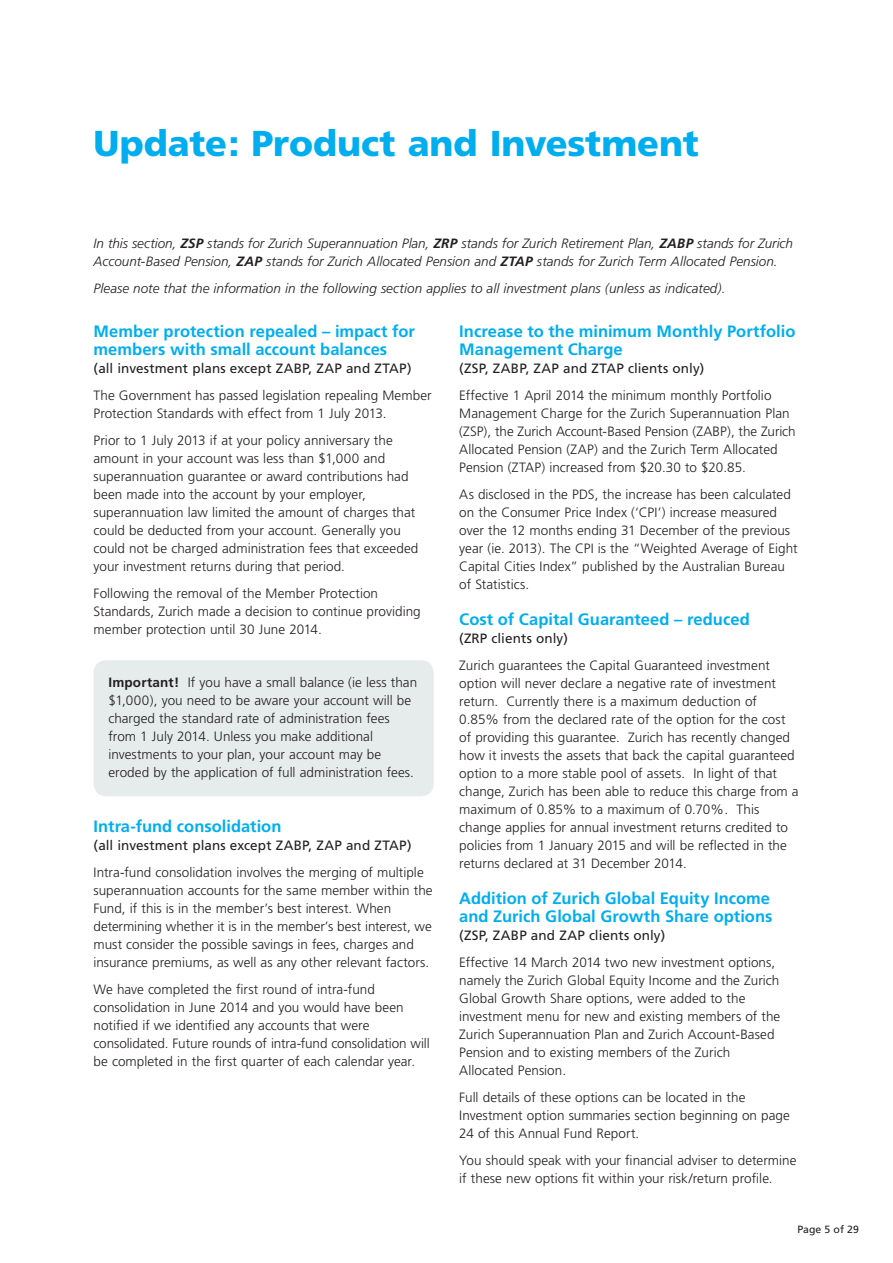
<style>
.page{position:relative;width:893px;height:1263px;background:#fff}
.page>*{position:absolute;margin:0;border:0;box-sizing:border-box;transform-origin:0 0}
.Head_1{font:900 36px "Frutiger";letter-spacing:-.005em;color:#00aeef}
.Head_2{font:700 16.5px/18px "Frutiger";color:#00aeef}
.Body{font:300 13.5px/18px "Frutiger";color:#231f20}
.Body-2{font:italic 300 13.5px/18px "Frutiger";color:#231f20}
.Body-3{font:13.5px "Frutiger";letter-spacing:.01em;color:#231f20}
.t1{font:10.5px "Frutiger";color:#231f20}
.s1{font-weight:700}
</style>
<div class="page">
<div style="left:94px;top:660px;width:340px;height:136px;background:#e6eceb;border-radius:13px"></div>
<p class="Head_1" style="left:94px;top:122px;width:607px">Update: Product and Investment</p>
<p class="Body-2" style="left:94px;top:234px;width:701px">In this section, <span class="s1">ZSP</span> stands for Zurich Superannuation Plan, <span class="s1">ZRP</span> stands for Zurich Retirement Plan, <span class="s1">ZABP</span> stands for Zurich<br>Account-Based Pension, <span class="s1">ZAP</span> stands for Zurich Allocated Pension and <span class="s1">ZTAP</span> stands for Zurich Term Allocated Pension.</p>
<p class="Body-2" style="left:94px;top:279px;width:633px">Please note that the information in the following section applies to all investment plans (unless as indicated).</p>
<p class="Head_2" style="left:94px;top:322px;width:323px">Member protection repealed – impact for members with small account balances</p>
<p class="Body-3" style="left:94px;top:360px;width:319px">(all investment plans except ZABP, ZAP and ZTAP)</p>
<p class="Body" style="left:94px;top:386px;width:340px">The Government has passed legislation repealing Member<br>Protection Standards with effect from 1 July 2013.</p>
<p class="Body" style="left:94px;top:431px;width:326px">Prior to 1 July 2013 if at your policy anniversary the amount in your account was less than $1,000 and superannuation guarantee or award contributions had been made into the account by your employer, superannuation law limited the amount of charges that could be deducted from your account. Generally you could not be charged administration fees that exceeded your investment returns during that period.</p>
<p class="Body" style="left:94px;top:584px;width:329px">Following the removal of the Member Protection<br>Standards, Zurich made a decision to continue providing member protection until 30 June 2014.</p>
<p class="Body" style="left:108px;top:673px;width:310px"><span class="s1">Important!</span> If you have a small balance (ie less than $1,000), you need to be aware your account will be charged the standard rate of administration fees from 1 July 2014. Unless you make additional investments to your plan, your account may be eroded by the application of full administration fees.</p>
<p class="Head_2" style="left:459px;top:322px;width:338px">Increase to the minimum Monthly Portfolio<br>Management Charge</p>
<p class="Body-3" style="left:459px;top:360px;width:247px">(ZSP, ZABP, ZAP and ZTAP clients only)</p>
<p class="Body" style="left:459px;top:386px;width:338px">Effective 1 April 2014 the minimum monthly Portfolio Management Charge for the Zurich Superannuation Plan (ZSP), the Zurich Account-Based Pension (ZABP), the Zurich Allocated Pension (ZAP) and the Zurich Term Allocated Pension (ZTAP) increased from $20.30 to $20.85.</p>
<p class="Body" style="left:459px;top:485px;width:340px">As disclosed in the PDS, the increase has been calculated on the Consumer Price Index (‘CPI’) increase measured over the 12 months ending 31 December of the previous year (ie. 2013). The CPI is the “Weighted Average of Eight Capital Cities Index” published by the Australian Bureau of Statistics.</p>
<p class="Head_2" style="left:459px;top:610px;width:292px">Cost of Capital Guaranteed – reduced</p>
<p class="Body-3" style="left:459px;top:630px;width:110px">(ZRP clients only)</p>
<p class="Body" style="left:459px;top:656px;width:341px">Zurich guarantees the Capital Guaranteed investment option will never declare a negative rate of investment return. Currently there is a maximum deduction of 0.85% from the declared rate of the option for the cost of providing this guarantee. Zurich has recently changed how it invests the assets that back the capital guaranteed option to a more stable pool of assets. In light of that change, Zurich has been able to reduce this charge from a maximum of 0.85% to a maximum of 0.70%. This change applies for annual investment returns credited to policies from 1 January 2015 and will be reflected in the returns declared at 31 December 2014.</p>
<p class="Head_2" style="left:459px;top:889px;width:315px">Addition of Zurich Global Equity Income and Zurich Global Growth Share options</p>
<p class="Body-3" style="left:459px;top:927px;width:208px">(ZSP, ZABP and ZAP clients only)</p>
<p class="Body" style="left:459px;top:953px;width:323px">Effective 14 March 2014 two new investment options, namely the Zurich Global Equity Income and the Zurich Global Growth Share options, were added to the investment menu for new and existing members of the Zurich Superannuation Plan and Zurich Account-Based Pension and to existing members of the Zurich Allocated Pension.</p>
<p class="Body" style="left:459px;top:1088px;width:332px">Full details of these options can be located in the<br>Investment option summaries section beginning on page<br>24 of this Annual Fund Report.</p>
<p class="Body" style="left:459px;top:1151px;width:339px">You should speak with your financial adviser to determine if these new options fit within your risk/return profile.</p>
<p class="Head_2" style="left:94px;top:818px;width:189px">Intra-fund consolidation</p>
<p class="Body-3" style="left:94px;top:838px;width:319px">(all investment plans except ZABP, ZAP and ZTAP)</p>
<p class="Body" style="left:94px;top:864px;width:341px">Intra-fund consolidation involves the merging of multiple superannuation accounts for the same member within the Fund, if this is in the member’s best interest. When determining whether it is in the member’s best interest, we must consider the possible savings in fees, charges and insurance premiums, as well as any other relevant factors.</p>
<p class="Body" style="left:94px;top:981px;width:338px">We have completed the first round of intra-fund consolidation in June 2014 and you would have been notified if we identified any accounts that were consolidated. Future rounds of intra-fund consolidation will be completed in the first quarter of each calendar year.</p>
<p class="t1" style="left:797px;top:1224px;width:63px">Page 5 of 29</p>
</div>
